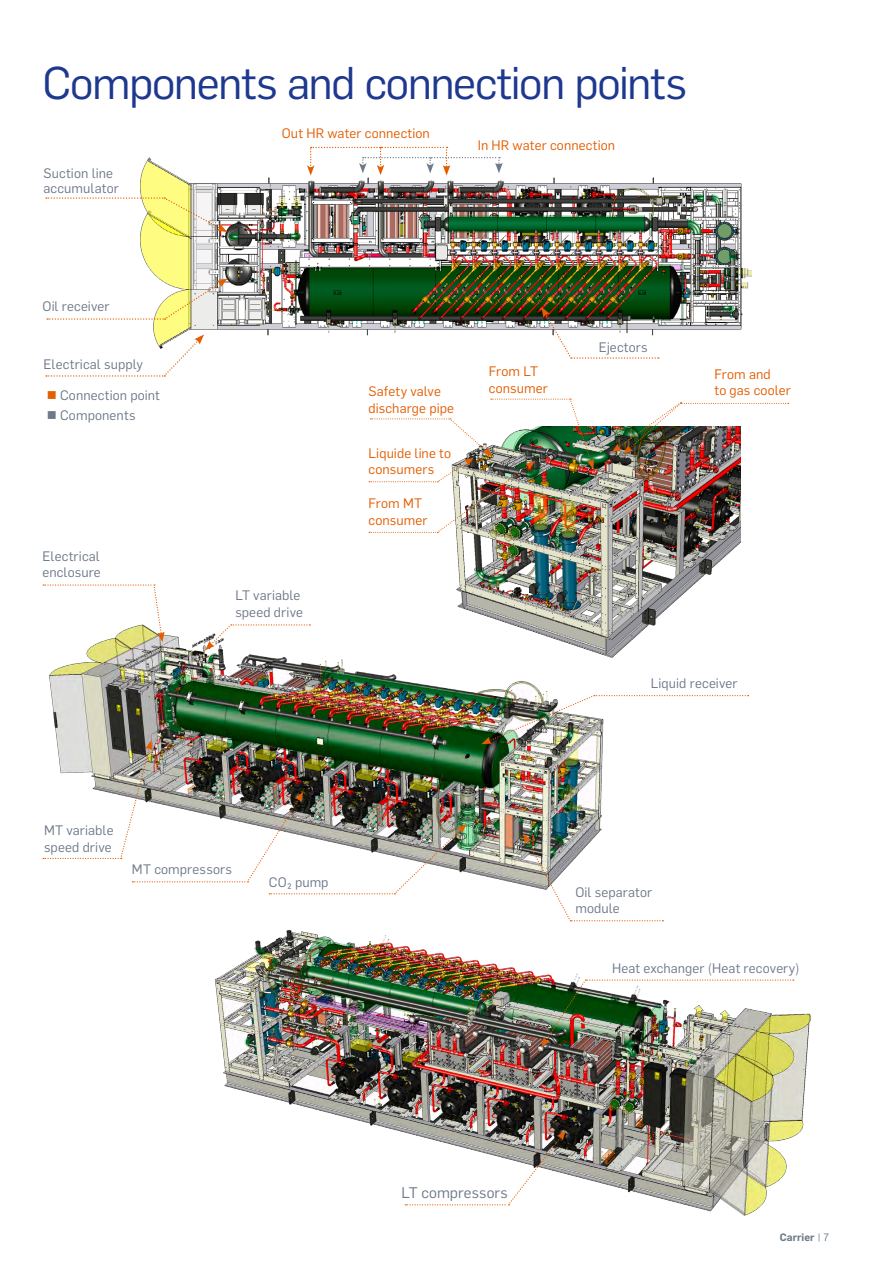
<style>
.page{position:relative;width:893px;height:1263px;background:#fff}
.page>*{position:absolute;margin:0;border:0;box-sizing:border-box;transform-origin:0 0}
.t1{font:45px "Flama";letter-spacing:-.03em;color:#1d388e}
.t2{font:15.15px "Flama";letter-spacing:.005em;color:#6e798a}
.t3{font:13.5px/16.5px "Flama";letter-spacing:.01em;color:#6e798a}
.t4{font:13.5px/16.5px "Flama";letter-spacing:.01em;color:#e45d00}
.t5{font:600 10.5px "Flama";color:#6e798a}
.s1{color:#e45d00}
.s2{font-weight:400}
</style>
<div class="page">
<img style="left:140px;top:157px;width:611px;height:179px">
<svg style="left:46px;top:197px;width:181px;height:35px"></svg>
<svg style="left:541px;top:307px;width:118px;height:52px"></svg>
<svg style="left:47px;top:279px;width:180px;height:41px"></svg>
<svg style="left:307px;top:147px;width:196px;height:29px"></svg>
<img style="left:215px;top:920px;width:596px;height:296px">
<img style="left:541px;top:979px;width:253px;height:68px">
<svg style="left:405px;top:1130px;width:161px;height:75px"></svg>
<img style="left:49px;top:624px;width:554px;height:271px">
<svg style="left:43px;top:584px;width:122px;height:58px"></svg>
<svg style="left:205px;top:624px;width:105px;height:26px"></svg>
<img style="left:481px;top:695px;width:268px;height:49px">
<img style="left:43px;top:740px;width:424px;height:154px">
<svg style="left:523px;top:833px;width:140px;height:88px"></svg>
<img style="left:440px;top:426px;width:301px;height:236px">
<img style="left:369px;top:399px;width:225px;height:134px">
<img style="left:612px;top:402px;width:177px;height:52px">
<svg style="left:46px;top:334px;width:158px;height:43px"></svg>
<h1 class="t1" style="left:43px;top:52px;width:646px">Components and connection points</h1>
<p class="t3" style="left:44px;top:165px;width:77px;line-height:15.1px">Suction line accumulator</p>
<p class="t3" style="left:43px;top:297px;width:69px">Oil receiver</p>
<p class="t3" style="left:44px;top:355px;width:101px">Electrical supply</p>
<p class="t3" style="left:47px;top:387px;width:115px"><span class="s1">■</span> Connection point</p>
<p class="t3" style="left:47px;top:406px;width:90px">■ Components</p>
<p class="t3" style="left:43px;top:547px;width:60px">Electrical enclosure</p>
<p class="t4" style="left:282px;top:124px;width:150px">Out HR water connection</p>
<p class="t4" style="left:478px;top:136px;width:139px">In HR water connection</p>
<p class="t3" style="left:235px;top:586px;width:69px">LT variable speed drive</p>
<p class="t4" style="left:369px;top:382px;width:87px">Safety valve discharge pipe</p>
<p class="t4" style="left:369px;top:444px;width:84px">Liquide line to consumers</p>
<p class="t4" style="left:369px;top:494px;width:61px">From MT consumer</p>
<p class="t4" style="left:489px;top:362px;width:61px">From LT consumer</p>
<p class="t3" style="left:599px;top:338px;width:51px">Ejectors</p>
<p class="t4" style="left:714px;top:365px;width:78px">From and<br>to gas cooler</p>
<p class="t3" style="left:651px;top:675px;width:88px">Liquid receiver</p>
<p class="t3" style="left:44px;top:821px;width:71px">MT variable speed drive</p>
<p class="t3" style="left:132px;top:860px;width:102px">MT compressors</p>
<p class="t3" style="left:269px;top:873px;width:61px">CO₂ pump</p>
<p class="t3" style="left:575px;top:883px;width:78px">Oil separator module</p>
<p class="t3" style="left:612px;top:959px;width:189px">Heat exchanger (Heat recovery)</p>
<p class="t2" style="left:401px;top:1182px;width:108px">LT compressors</p>
<p class="t5" style="left:780px;top:1230px;width:51px">Carrier <span class="s2">| 7</span></p>
</div>
